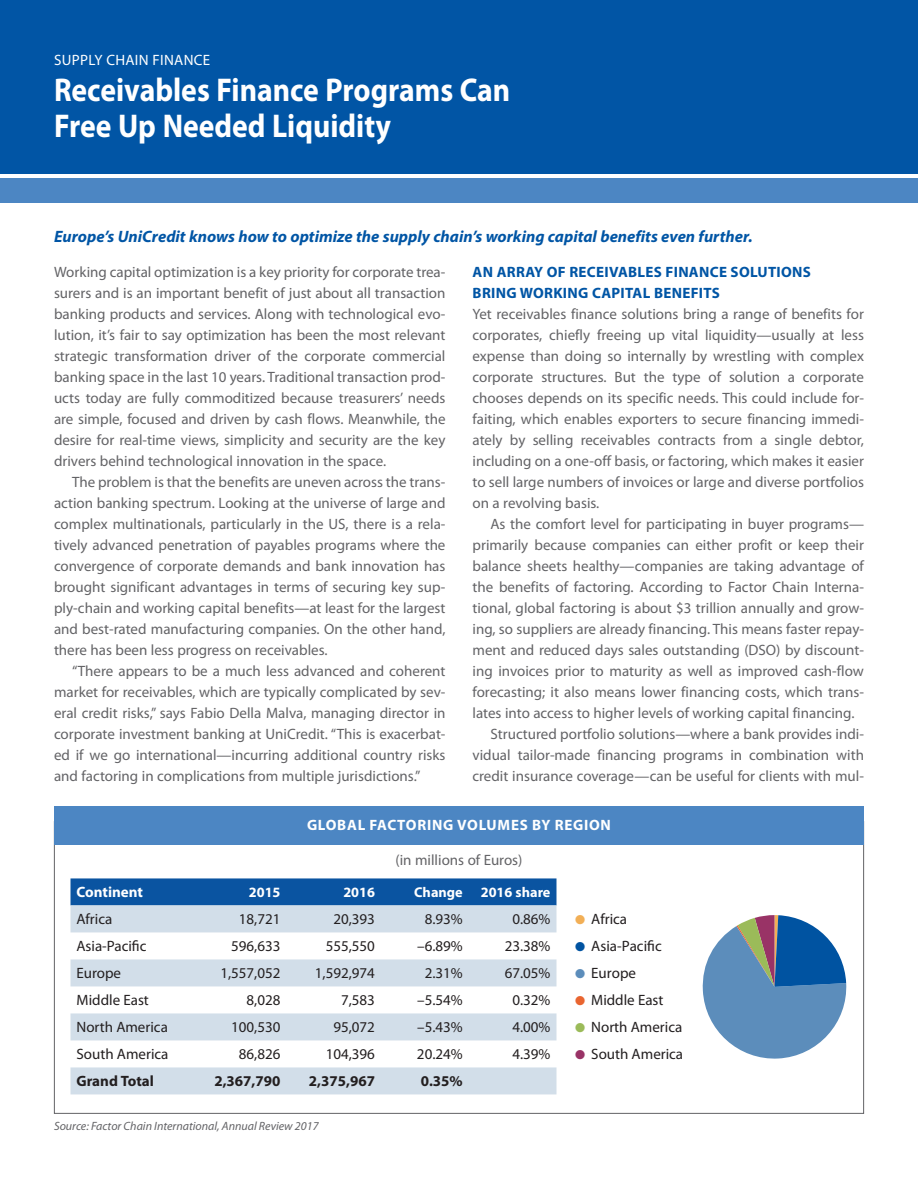
<style>
.page{position:relative;width:918px;height:1188px;background:#fff}
.page>*{position:absolute;margin:0;border:0;box-sizing:border-box;transform-origin:0 0}
.Article_Title{font:700 33px/36px "Myriad Pro";color:#fff;scale:.9 1}
.Article_Desc_Under_T{font:italic 700 16.5px "Myriad Pro";color:#0155a5}
.Body_Copy_Indent{font:15px/21px "Myriad Pro";color:#636366;text-align:justify}
.Body_Copy_No_Indent{font:15px/21px "Myriad Pro";color:#636366;text-align:justify}
.TOC_Title{font:15px/27px "Myriad Pro";color:#231f20}
.Body_Copy_No_Indent-2{font:700 15px/21px "Myriad Pro";letter-spacing:.02em;color:#0155a5}
.TOC_Title-2{font:700 15px "Myriad Pro";color:#231f20}
.TOC_Title-3{font:700 15px "Myriad Pro";letter-spacing:.05em;color:#fff}
.Above_Title_Lead-in{font:15px "Myriad Pro";letter-spacing:.02em;color:#fff}
.TOC_Title-4{font:700 15px "Myriad Pro";color:#fff}
.t1{font:700 14.25px "Myriad Pro";color:#fff}
.t2{font:12.75px/27px "Zapf Dingbats ITC";color:#f2af56;text-align:justify}
.Credit{font:italic 12px "Myriad Pro";color:#636366}
.s1{color:#0053a1}
.s2{color:#5c8dbb}
.s3{color:#e96530}
.s4{color:#9bbb59}
.s5{color:#936}
</style>
<div class="page">
<div style="left:0;top:0;width:918px;height:174px;background:#0155a5"></div>
<div style="left:0;top:178px;width:918px;height:24px;background:#4c86c3"></div>
<div style="left:54px;top:821px;width:810px;height:293px;background:#fff;border:1px solid #636366"></div>
<div style="left:70px;top:878px;width:486px;height:27px;background:#0a54a1"></div>
<svg style="left:70px;top:905px;width:486px;height:189px;fill:#d2dee9"></svg>
<svg style="left:702px;top:915px;width:145px;height:144px"></svg>
<div style="left:54px;top:806px;width:810px;height:38px;background:#4c86c3"></div>
<p class="Above_Title_Lead-in" style="left:54px;top:51px;width:158px">SUPPLY CHAIN FINANCE</p>
<p class="Article_Title" style="left:54px;top:71px;width:508px">Receivables Finance Programs Can<br>Free Up Needed Liquidity</p>
<p class="Article_Desc_Under_T" style="left:54px;top:226px;width:700px">Europe’s UniCredit knows how to optimize the supply chain’s working capital benefits even further.</p>
<p class="Body_Copy_No_Indent" style="left:54px;top:261px;width:393px">Working capital optimization is a key priority for corporate trea&shy;surers and is an important benefit of just about all transaction banking products and services. Along with technological evo&shy;lution, it’s fair to say optimization has been the most relevant strategic transformation driver of the corporate commercial banking space in the last 10 years. Traditional transaction prod&shy;ucts today are fully commoditized because treasurers’ needs are simple, focused and driven by cash flows. Meanwhile, the desire for real-time views, simplicity and security are the key drivers behind technological innovation in the space.</p>
<p class="Body_Copy_Indent" style="left:54px;top:471px;width:393px;text-indent:18px">The problem is that the benefits are uneven across the trans&shy;action banking spectrum. Looking at the universe of large and complex multinationals, particularly in the US, there is a rela&shy;tively advanced penetration of payables programs where the convergence of corporate demands and bank innovation has brought significant advantages in terms of securing key sup&shy;ply-chain and working capital benefits—at least for the largest and best-rated manufacturing companies. On the other hand, there has been less progress on receivables.</p>
<p class="Body_Copy_Indent" style="left:54px;top:660px;width:393px;text-indent:18px">“There appears to be a much less advanced and coherent market for receivables, which are typically complicated by sev&shy;eral credit risks,” says Fabio Della Malva, managing director in corporate investment banking at UniCredit. “This is exacerbat&shy;ed if we go international—incurring additional country risks and factoring in complications from multiple jurisdictions.”</p>
<p class="Body_Copy_No_Indent-2" style="left:473px;top:261px;width:340px">AN ARRAY OF RECEIVABLES FINANCE SOLUTIONS<br>BRING WORKING CAPITAL BENEFITS</p>
<p class="Body_Copy_No_Indent" style="left:472px;top:303px;width:393px">Yet receivables finance solutions bring a range of benefits for corporates, chiefly freeing up vital liquidity—usually at less expense than doing so internally by wrestling with complex corporate structures. But the type of solution a corporate chooses depends on its specific needs. This could include for&shy;faiting, which enables exporters to secure financing immedi&shy;ately by selling receivables contracts from a single debtor, including on a one-off basis, or factoring, which makes it easier to sell large numbers of invoices or large and diverse portfolios on a revolving basis.</p>
<p class="Body_Copy_Indent" style="left:472px;top:513px;width:393px;text-indent:18px">As the comfort level for participating in buyer programs— primarily because companies can either profit or keep their balance sheets healthy—companies are taking advantage of the benefits of factoring. According to Factor Chain Interna&shy;tional, global factoring is about $3 trillion annually and grow&shy;ing, so suppliers are already financing. This means faster repay&shy;ment and reduced days sales outstanding (DSO) by discount&shy;ing invoices prior to maturity as well as improved cash-flow forecasting; it also means lower financing costs, which trans&shy;lates into access to higher levels of working capital financing.</p>
<p class="Body_Copy_Indent" style="left:472px;top:723px;width:393px;text-indent:18px">Structured portfolio solutions—where a bank provides indi&shy;vidual tailor-made financing programs in combination with credit insurance coverage—can be useful for clients with mul-</p>
<p class="TOC_Title-3" style="left:307px;top:815px;width:306px">GLOBAL FACTORING VOLUMES BY REGION</p>
<p class="Body_Copy_No_Indent" style="left:395px;top:849px;width:129px">(in millions of Euros)</p>
<p class="TOC_Title-4" style="left:76px;top:882px;width:68px">Continent</p>
<p class="t1" style="left:249px;top:883px;width:33px">2015</p>
<p class="t1" style="left:343px;top:883px;width:33px">2016</p>
<p class="t1" style="left:414px;top:883px;width:50px">Change</p>
<p class="t1" style="left:481px;top:883px;width:71px">2016 share</p>
<p class="TOC_Title" style="left:76px;top:905px;width:37px">Africa</p>
<p class="TOC_Title" style="left:239px;top:905px;width:43px">18,721</p>
<p class="TOC_Title" style="left:333px;top:905px;width:43px">20,393</p>
<p class="TOC_Title" style="left:425px;top:905px;width:40px">8.93%</p>
<p class="TOC_Title" style="left:512px;top:905px;width:40px">0.86%</p>
<p class="TOC_Title" style="left:76px;top:932px;width:71px">Asia-Pacific</p>
<p class="TOC_Title" style="left:231px;top:932px;width:51px">596,633</p>
<p class="TOC_Title" style="left:326px;top:932px;width:51px">555,550</p>
<p class="TOC_Title" style="left:417px;top:932px;width:47px">–6.89%</p>
<p class="TOC_Title" style="left:505px;top:932px;width:47px">23.38%</p>
<p class="TOC_Title" style="left:76px;top:959px;width:46px">Europe</p>
<p class="TOC_Title" style="left:220px;top:959px;width:62px">1,557,052</p>
<p class="TOC_Title" style="left:315px;top:959px;width:62px">1,592,974</p>
<p class="TOC_Title" style="left:425px;top:959px;width:40px">2.31%</p>
<p class="TOC_Title" style="left:505px;top:959px;width:47px">67.05%</p>
<p class="TOC_Title" style="left:76px;top:986px;width:74px">Middle East</p>
<p class="TOC_Title" style="left:247px;top:986px;width:35px">8,028</p>
<p class="TOC_Title" style="left:341px;top:986px;width:35px">7,583</p>
<p class="TOC_Title" style="left:417px;top:986px;width:47px">–5.54%</p>
<p class="TOC_Title" style="left:512px;top:986px;width:40px">0.32%</p>
<p class="TOC_Title" style="left:76px;top:1013px;width:93px">North America</p>
<p class="TOC_Title" style="left:231px;top:1013px;width:51px">100,530</p>
<p class="TOC_Title" style="left:333px;top:1013px;width:43px">95,072</p>
<p class="TOC_Title" style="left:417px;top:1013px;width:47px">–5.43%</p>
<p class="TOC_Title" style="left:512px;top:1013px;width:40px">4.00%</p>
<p class="TOC_Title" style="left:76px;top:1040px;width:94px">South America</p>
<p class="TOC_Title" style="left:239px;top:1040px;width:43px">86,826</p>
<p class="TOC_Title" style="left:326px;top:1040px;width:51px">104,396</p>
<p class="TOC_Title" style="left:417px;top:1040px;width:47px">20.24%</p>
<p class="TOC_Title" style="left:512px;top:1040px;width:40px">4.39%</p>
<p class="TOC_Title-2" style="left:76px;top:1071px;width:79px">Grand Total</p>
<p class="TOC_Title-2" style="left:214px;top:1071px;width:68px">2,367,790</p>
<p class="TOC_Title-2" style="left:309px;top:1071px;width:68px">2,375,967</p>
<p class="TOC_Title-2" style="left:421px;top:1071px;width:44px">0.35%</p>
<p class="Credit" style="left:54px;top:1118px;width:266px">Source: Factor Chain International, Annual Review 2017</p>
<p class="t2" style="left:575px;top:906px;width:12px">● <span class="s1">● </span><span class="s2">● </span><span class="s3">● </span><span class="s4">● </span><span class="s5">●</span></p>
<p class="TOC_Title" style="left:591px;top:906px;width:93px">Africa<br>Asia-Pacific<br>Europe<br>Middle East<br>North America<br>South America</p>
</div>
